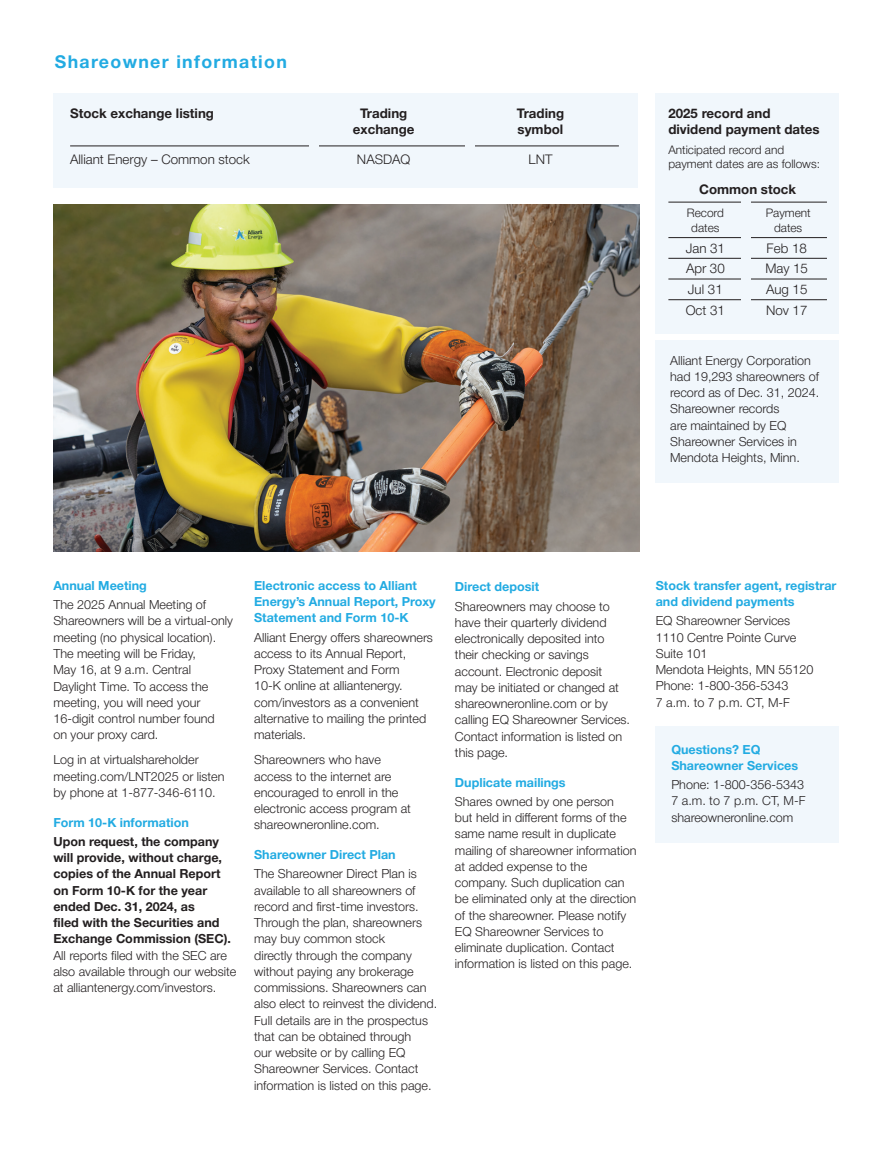
<style>
.page{position:relative;width:892px;height:1162px;background:#fff}
.page>*{position:absolute;margin:0;border:0;box-sizing:border-box;transform-origin:0 0}
.t1{font:700 17.7px "Helvetica Neue Cyr";letter-spacing:.075em;color:#22abe2}
.t2{font:700 13.35px/16.2px "Helvetica Neue Cyr";color:#231f20}
.t3{font:300 13.35px "Helvetica Neue Cyr";color:#231f20}
.t4{font:300 12.6px/16.2px "Helvetica Neue Cyr";color:#231f20}
.t5{font:700 12.6px/16.2px "Helvetica Neue Cyr";color:#22abe2}
.t6{font:700 12.6px/16.2px "Helvetica Neue Cyr";color:#231f20}
.t7{font:300 11.85px/14.9px "Helvetica Neue Cyr";color:#231f20}
</style>
<div class="page">
<div style="left:655px;top:93px;width:183px;height:240px;background:#f1f7fc"></div>
<div style="left:655px;top:340px;width:183px;height:143px;background:#f1f7fc"></div>
<div style="left:655px;top:726px;width:183px;height:116px;background:#f1f7fc"></div>
<div style="left:53px;top:93px;width:584px;height:94px;background:#f1f7fc"></div>
<hr style="left:70px;top:145px;width:548px;height:1px;background:#231f20">
<hr style="left:668px;top:202px;width:158px;height:1px;background:#231f20">
<hr style="left:668px;top:237px;width:158px;height:1px;background:#231f20">
<hr style="left:668px;top:258px;width:158px;height:1px;background:#231f20">
<hr style="left:668px;top:278px;width:158px;height:1px;background:#231f20">
<hr style="left:668px;top:299px;width:158px;height:1px;background:#231f20">
<div style="left:741px;top:200px;width:9px;height:108px;background:#f1f7fc"></div>
<div style="left:465px;top:104px;width:9px;height:75px;background:#f1f7fc"></div>
<div style="left:309px;top:104px;width:9px;height:75px;background:#f1f7fc"></div>
<img style="left:53px;top:205px;width:585px;height:346px">
<h1 class="t1" style="left:55px;top:52px;width:233px">Shareowner information</h1>
<p class="t2" style="left:70px;top:105px;width:145px">Stock exchange listing</p>
<p class="t2" style="left:360px;top:105px;width:49px">Trading</p>
<p class="t2" style="left:516px;top:105px;width:49px">Trading</p>
<p class="t2" style="left:353px;top:122px;width:63px">exchange</p>
<p class="t2" style="left:517px;top:122px;width:47px">symbol</p>
<p class="t3" style="left:70px;top:152px;width:181px">Alliant Energy – Common stock</p>
<p class="t3" style="left:357px;top:152px;width:55px">NASDAQ</p>
<p class="t3" style="left:528px;top:152px;width:25px">LNT</p>
<p class="t2" style="left:668px;top:105px;width:153px">2025 record and dividend payment dates</p>
<p class="t7" style="left:668px;top:142px;width:153px">Anticipated record and payment dates are as follows:</p>
<p class="t2" style="left:698px;top:181px;width:98px">Common stock</p>
<p class="t7" style="left:686px;top:206px;width:39px">Record</p>
<p class="t7" style="left:765px;top:206px;width:46px">Payment</p>
<p class="t7" style="left:691px;top:220px;width:30px">dates</p>
<p class="t7" style="left:773px;top:220px;width:30px">dates</p>
<p class="t3" style="left:685px;top:241px;width:41px">Jan 31</p>
<p class="t3" style="left:766px;top:241px;width:42px">Feb 18</p>
<p class="t3" style="left:685px;top:261px;width:40px">Apr 30</p>
<p class="t3" style="left:765px;top:261px;width:44px">May 15</p>
<p class="t3" style="left:687px;top:282px;width:36px">Jul 31</p>
<p class="t3" style="left:765px;top:282px;width:43px">Aug 15</p>
<p class="t3" style="left:685px;top:303px;width:41px">Oct 31</p>
<p class="t3" style="left:765px;top:303px;width:43px">Nov 17</p>
<p class="t4" style="left:669px;top:352px;width:150px">Alliant Energy Corporation had 19,293 shareowners of record as of Dec. 31, 2024.<br>Shareowner records<br>are maintained by EQ<br>Shareowner Services in<br>Mendota Heights, Minn.</p>
<p class="t5" style="left:53px;top:577px;width:95px">Annual Meeting</p>
<p class="t4" style="left:53px;top:596px;width:181px">The 2025 Annual Meeting of<br>Shareowners will be a virtual-only meeting (no physical location).<br>The meeting will be Friday,<br>May 16, at 9 a.m. Central<br>Daylight Time. To access the meeting, you will need your<br>16-digit control number found<br>on your proxy card.</p>
<p class="t4" style="left:53px;top:751px;width:172px">Log in at virtualshareholder meeting.com/LNT2025 or listen by phone at 1-877-346-6110.</p>
<p class="t5" style="left:53px;top:813px;width:137px">Form 10-K information</p>
<p class="t6" style="left:53px;top:833px;width:179px">Upon request, the company will provide, without charge, copies of the Annual Report on Form 10-K for the year ended Dec. 31, 2024, as<br>filed with the Securities and<br>Exchange Commission (SEC).</p>
<p class="t4" style="left:53px;top:946px;width:184px">All reports filed with the SEC are also available through our website at alliantenergy.com/investors.</p>
<p class="t5" style="left:254px;top:577px;width:183px">Electronic access to Alliant<br>Energy’s Annual Report, Proxy<br>Statement and Form 10-K</p>
<p class="t4" style="left:254px;top:629px;width:180px">Alliant Energy offers shareowners access to its Annual Report,<br>Proxy Statement and Form<br>10-K online at alliantenergy. com/investors as a convenient alternative to mailing the printed materials.</p>
<p class="t4" style="left:254px;top:751px;width:158px">Shareowners who have access to the internet are encouraged to enroll in the electronic access program at shareowneronline.com.</p>
<p class="t5" style="left:254px;top:846px;width:143px">Shareowner Direct Plan</p>
<p class="t4" style="left:254px;top:865px;width:184px">The Shareowner Direct Plan is available to all shareowners of record and first-time investors.<br>Through the plan, shareowners may buy common stock<br>directly through the company without paying any brokerage commissions. Shareowners can also elect to reinvest the dividend.<br>Full details are in the prospectus that can be obtained through<br>our website or by calling EQ<br>Shareowner Services. Contact information is listed on this page.</p>
<p class="t5" style="left:454px;top:578px;width:86px">Direct deposit</p>
<p class="t4" style="left:454px;top:598px;width:176px">Shareowners may choose to have their quarterly dividend electronically deposited into their checking or savings account. Electronic deposit<br>may be initiated or changed at shareowneronline.com or by calling EQ Shareowner Services.<br>Contact information is listed on this page.</p>
<p class="t5" style="left:454px;top:773px;width:112px">Duplicate mailings</p>
<p class="t4" style="left:454px;top:793px;width:183px">Shares owned by one person<br>but held in different forms of the same name result in duplicate mailing of shareowner information at added expense to the company. Such duplication can be eliminated only at the direction of the shareowner. Please notify<br>EQ Shareowner Services to eliminate duplication. Contact information is listed on this page.</p>
<p class="t5" style="left:655px;top:577px;width:182px">Stock transfer agent, registrar and dividend payments</p>
<p class="t4" style="left:655px;top:612px;width:159px">EQ Shareowner Services<br>1110 Centre Pointe Curve<br>Suite 101<br>Mendota Heights, MN 55120<br>Phone: 1-800-356-5343<br>7 a.m. to 7 p.m. CT, M-F</p>
<p class="t5" style="left:671px;top:740px;width:128px">Questions? EQ<br>Shareowner Services</p>
<p class="t4" style="left:671px;top:776px;width:136px;text-align:justify">Phone: 1-800-356-5343<br>7 a.m. to 7 p.m. CT, M-F shareowneronline.com</p>
</div>
